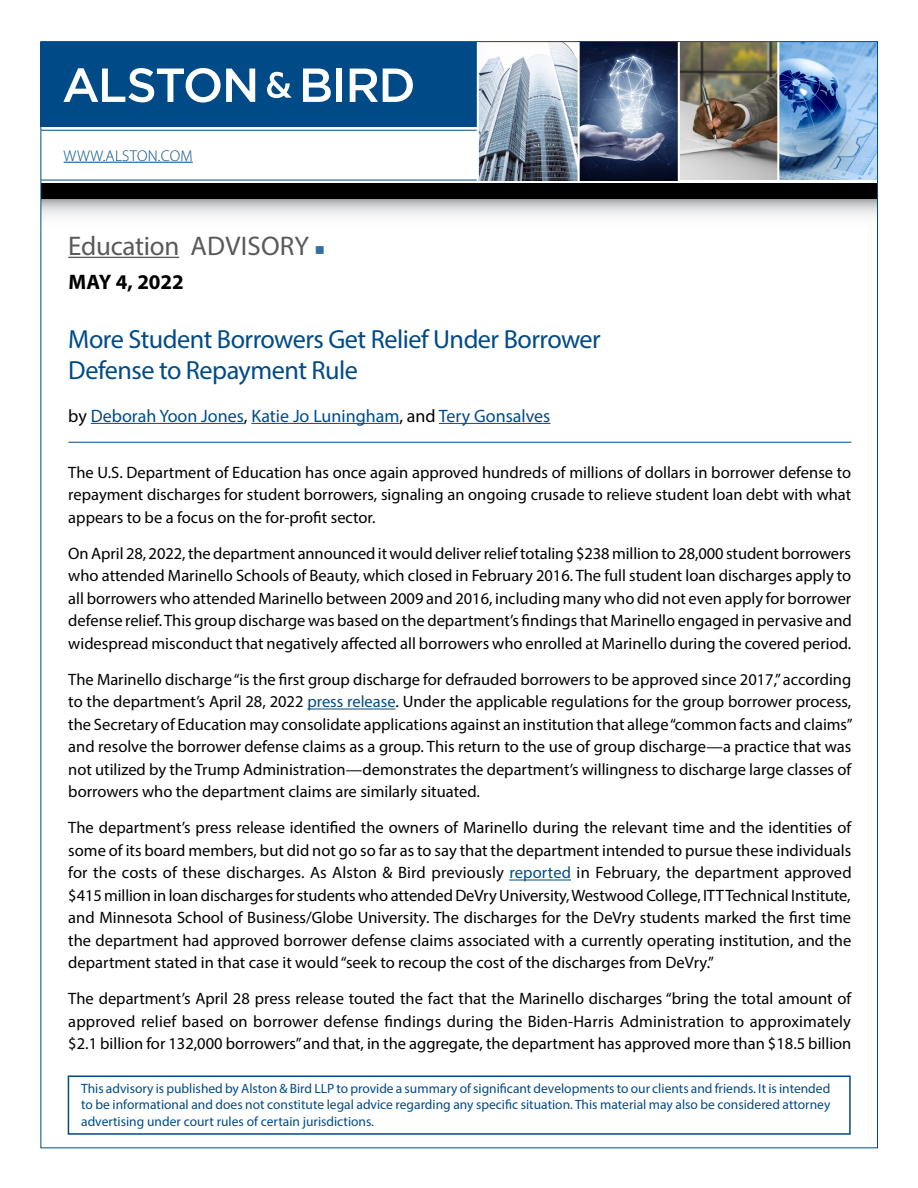
<style>
.page{position:relative;width:918px;height:1188px;background:#fff}
.page>*{position:absolute;margin:0;border:0;box-sizing:border-box;transform-origin:0 0}
.t1{font:27px "Myriad Pro";letter-spacing:-.01em;color:#58595b}
.t2{font:26.25px/31.5px "Myriad Pro";letter-spacing:-.02em;color:#004b87}
.t3{font:700 21px "Myriad Pro";color:#000}
.t4{font:18px "Myriad Pro";color:#004b87}
.t5{font:16.5px/22.5px "Myriad Pro";color:#000;text-align:justify}
.t6{font:300 15.6px "Myriad Pro";letter-spacing:.02em;color:#004b87}
.t7{font:13.5px/16.5px "Myriad Pro";color:#004b87;text-align:justify}
.s1{color:#336f9f}
.s2{color:#000}
.s3{color:#004b87}
</style>
<div class="page">
<svg style="left:42px;top:199px;width:834px;height:17px"></svg>
<div style="left:40px;top:42px;width:836px;height:85px;background:#004b87"></div>
<hr style="left:41px;top:130px;width:436px;height:1px;background:#004b87">
<hr style="left:41px;top:180px;width:436px;height:1px;background:#004b87">
<div style="left:41px;top:183px;width:837px;height:16px;background:#000"></div>
<img style="left:479px;top:43px;width:397px;height:137px">
<hr style="left:578px;top:42px;width:2px;height:139px;background:#fff">
<hr style="left:678px;top:42px;width:2px;height:139px;background:#fff">
<hr style="left:777px;top:42px;width:2px;height:139px;background:#fff">
<hr style="left:477px;top:41px;width:2px;height:139px;background:#fff">
<svg style="left:63px;top:68px;width:192px;height:35px"></svg>
<svg style="left:267px;top:72px;width:25px;height:26px"></svg>
<svg style="left:303px;top:69px;width:28px;height:33px"></svg>
<div style="left:336px;top:69px;width:6px;height:33px;background:#fff"></div>
<svg style="left:350px;top:69px;width:63px;height:33px"></svg>
<hr style="left:64px;top:162px;width:129px;height:1px;background:#004b87">
<hr style="left:68px;top:257px;width:111px;height:1px;background:#58595b">
<hr style="left:68px;top:442px;width:783px;height:1px;background:#004b87">
<hr style="left:91px;top:423px;width:153px;height:1px;background:#004b87">
<hr style="left:251px;top:423px;width:148px;height:1px;background:#004b87">
<hr style="left:439px;top:423px;width:111px;height:1px;background:#004b87">
<hr style="left:307px;top:709px;width:88px;height:1px;background:#004b87">
<hr style="left:509px;top:880px;width:62px;height:1px;background:#004b87">
<div style="left:68px;top:1076px;width:783px;height:59px;border:2px solid #004b87"></div>
<p class="t6" style="left:64px;top:146px;width:131px">WWW.ALSTON.COM</p>
<h1 class="t1" style="left:68px;top:229px;width:258px">Education ADVISORY <span class="s1">■</span></h1>
<p class="t3" style="left:69px;top:268px;width:117px">MAY 4, 2022</p>
<h2 class="t2" style="left:68px;top:323px;width:534px">More Student Borrowers Get Relief Under Borrower<br>Defense to Repayment Rule</h2>
<p class="t4" style="left:68px;top:404px;width:484px"><span class="s2">by</span> Deborah Yoon Jones<span class="s2">,</span> Katie Jo Luningham<span class="s2">, and</span> Tery Gonsalves</p>
<p class="t5" style="left:68px;top:461px;width:785px">The U.S. Department of Education has once again approved hundreds of millions of dollars in borrower defense to repayment discharges for student borrowers, signaling an ongoing crusade to relieve student loan debt with what appears to be a focus on the for-profit sector.</p>
<p class="t5" style="left:68px;top:542px;width:785px">On April 28, 2022, the department announced it would deliver relief totaling $238 million to 28,000 student borrowers who attended Marinello Schools of Beauty, which closed in February 2016. The full student loan discharges apply to all borrowers who attended Marinello between 2009 and 2016, including many who did not even apply for borrower defense relief. This group discharge was based on the department’s findings that Marinello engaged in pervasive and widespread misconduct that negatively affected all borrowers who enrolled at Marinello during the covered period.</p>
<p class="t5" style="left:68px;top:668px;width:786px">The Marinello discharge “is the first group discharge for defrauded borrowers to be approved since 2017,” according to the department’s April 28, 2022 <span class="s3">press release</span>. Under the applicable regulations for the group borrower process, the Secretary of Education may consolidate applications against an institution that allege “common facts and claims” and resolve the borrower defense claims as a group. This return to the use of group discharge—a practice that was not utilized by the Trump Administration—demonstrates the department’s willingness to discharge large classes of borrowers who the department claims are similarly situated.</p>
<p class="t5" style="left:68px;top:816px;width:785px">The department’s press release identified the owners of Marinello during the relevant time and the identities of some of its board members, but did not go so far as to say that the department intended to pursue these individuals for the costs of these discharges. As Alston &amp; Bird previously <span class="s3">reported</span> in February, the department approved $415 million in loan discharges for students who attended DeVry University, Westwood College, ITT Technical Institute, and Minnesota School of Business/Globe University. The discharges for the DeVry students marked the first time the department had approved borrower defense claims associated with a currently operating institution, and the department stated in that case it would “seek to recoup the cost of the discharges from DeVry.”</p>
<p class="t5" style="left:68px;top:987px;width:785px">The department’s April 28 press release touted the fact that the Marinello discharges “bring the total amount of approved relief based on borrower defense findings during the Biden-Harris Administration to approximately $2.1 billion for 132,000 borrowers” and that, in the aggregate, the department has approved more than $18.5 billion</p>
<p class="t7" style="left:81px;top:1080px;width:751px">This advisory is published by Alston &amp; Bird LLP to provide a summary of significant developments to our clients and friends. It is intended to be informational and does not constitute legal advice regarding any specific situation. This material may also be considered attorney advertising under court rules of certain jurisdictions.</p>
</div>
